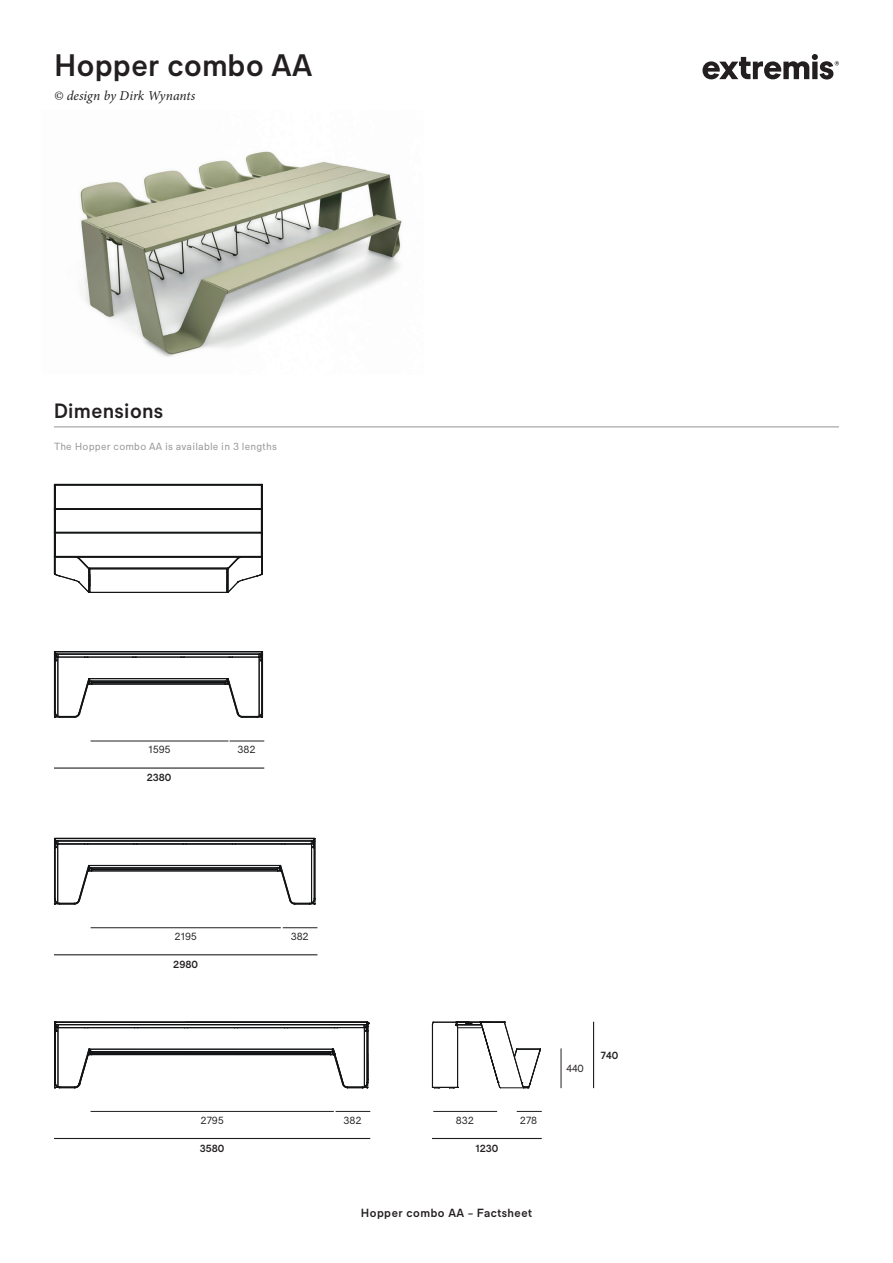
<style>
.page{position:relative;width:893px;height:1263px;background:#fff}
.page>*{position:absolute;margin:0;border:0;box-sizing:border-box;transform-origin:0 0}
.t1{font:500 31.5px "Extremis Compakt";letter-spacing:.01em;color:#231f20}
.t2{font:500 21px "Extremis Compakt";letter-spacing:.02em;color:#231f20}
.t3{font:italic 13.5px "Minion Pro";color:#231f20}
.t4{font:500 12px "Extremis Compakt";letter-spacing:.04em;color:#231f20}
.t5{font:10.5px "Extremis Compakt";letter-spacing:.02em;color:#939598}
.t6{font:10.5px "Extremis Compakt";color:#231f20}
.t7{font:500 10.5px "Extremis Compakt";color:#231f20}
</style>
<div class="page">
<svg style="left:702px;top:54px;width:137px;height:26px"></svg>
<hr style="left:54px;top:427px;width:785px;height:1px;background:#939598">
<img style="left:80px;top:151px;width:322px;height:206px">
<hr style="left:54px;top:767px;width:210px;height:2px;background:#231f20">
<hr style="left:54px;top:954px;width:263px;height:1px;background:#231f20">
<hr style="left:54px;top:1138px;width:316px;height:1px;background:#231f20">
<hr style="left:432px;top:1138px;width:110px;height:1px;background:#231f20">
<hr style="left:91px;top:741px;width:137px;height:1px;background:#231f20">
<hr style="left:91px;top:927px;width:190px;height:1px;background:#231f20">
<hr style="left:91px;top:1111px;width:243px;height:1px;background:#231f20">
<hr style="left:230px;top:741px;width:34px;height:1px;background:#231f20">
<hr style="left:283px;top:927px;width:34px;height:1px;background:#231f20">
<hr style="left:336px;top:1111px;width:34px;height:1px;background:#231f20">
<svg style="left:517px;top:1111px;width:25px;height:1px"></svg>
<hr style="left:433px;top:1111px;width:64px;height:1px;background:#231f20">
<hr style="left:593px;top:1022px;width:1px;height:66px;background:#231f20">
<hr style="left:561px;top:1048px;width:1px;height:40px;background:#231f20">
<hr style="left:57px;top:844px;width:1px;height:59px;background:#111314">
<hr style="left:58px;top:844px;width:1px;height:59px;background:#111314">
<hr style="left:311px;top:844px;width:1px;height:59px;background:#111314">
<hr style="left:55px;top:839px;width:1px;height:60px;background:#111314">
<hr style="left:54px;top:839px;width:1px;height:60px;background:#111314">
<hr style="left:90px;top:865px;width:189px;height:1px;background:#111314">
<hr style="left:89px;top:867px;width:191px;height:1px;background:#111314">
<hr style="left:92px;top:868px;width:186px;height:1px;background:#111314">
<hr style="left:92px;top:869px;width:186px;height:1px;background:#111314">
<hr style="left:92px;top:870px;width:186px;height:1px;background:#111314">
<hr style="left:92px;top:871px;width:186px;height:1px;background:#111314">
<hr style="left:315px;top:839px;width:1px;height:60px;background:#111314">
<hr style="left:314px;top:839px;width:1px;height:60px;background:#111314">
<hr style="left:55px;top:840px;width:259px;height:1px;background:#111314">
<hr style="left:55px;top:838px;width:259px;height:1px;background:#111314">
<hr style="left:58px;top:841px;width:253px;height:1px;background:#111314">
<hr style="left:58px;top:843px;width:253px;height:1px;background:#111314">
<hr style="left:58px;top:844px;width:253px;height:1px;background:#111314">
<svg style="left:54px;top:865px;width:39px;height:40px"></svg>
<svg style="left:277px;top:865px;width:39px;height:40px"></svg>
<svg style="left:54px;top:838px;width:35px;height:11px"></svg>
<svg style="left:281px;top:838px;width:35px;height:11px"></svg>
<hr style="left:57px;top:657px;width:1px;height:59px;background:#111314">
<hr style="left:58px;top:657px;width:1px;height:59px;background:#111314">
<hr style="left:259px;top:657px;width:1px;height:59px;background:#111314">
<hr style="left:262px;top:652px;width:1px;height:60px;background:#111314">
<hr style="left:261px;top:652px;width:1px;height:60px;background:#111314">
<hr style="left:55px;top:652px;width:1px;height:60px;background:#111314">
<hr style="left:54px;top:652px;width:1px;height:60px;background:#111314">
<hr style="left:56px;top:652px;width:205px;height:1px;background:#111314">
<hr style="left:56px;top:651px;width:205px;height:1px;background:#111314">
<hr style="left:58px;top:654px;width:201px;height:1px;background:#111314">
<hr style="left:58px;top:657px;width:201px;height:1px;background:#111314">
<hr style="left:90px;top:678px;width:137px;height:1px;background:#111314">
<hr style="left:92px;top:681px;width:133px;height:1px;background:#111314">
<hr style="left:92px;top:682px;width:133px;height:1px;background:#111314">
<hr style="left:92px;top:684px;width:133px;height:1px;background:#111314">
<svg style="left:54px;top:651px;width:5px;height:11px"></svg>
<svg style="left:258px;top:651px;width:5px;height:11px"></svg>
<svg style="left:54px;top:678px;width:39px;height:40px"></svg>
<svg style="left:225px;top:678px;width:38px;height:40px"></svg>
<hr style="left:55px;top:509px;width:206px;height:1px;background:#111314">
<hr style="left:55px;top:532px;width:206px;height:1px;background:#111314">
<hr style="left:55px;top:508px;width:206px;height:1px;background:#111314">
<hr style="left:55px;top:485px;width:206px;height:1px;background:#111314">
<hr style="left:55px;top:484px;width:206px;height:1px;background:#111314">
<hr style="left:55px;top:533px;width:206px;height:1px;background:#111314">
<hr style="left:55px;top:556px;width:206px;height:1px;background:#111314">
<hr style="left:55px;top:557px;width:206px;height:1px;background:#111314">
<hr style="left:90px;top:592px;width:137px;height:1px;background:#111314">
<hr style="left:90px;top:569px;width:137px;height:1px;background:#111314">
<hr style="left:89px;top:568px;width:139px;height:1px;background:#111314">
<svg style="left:54px;top:484px;width:37px;height:109px"></svg>
<svg style="left:227px;top:484px;width:36px;height:109px"></svg>
<hr style="left:90px;top:1049px;width:242px;height:1px;background:#111314">
<hr style="left:92px;top:1051px;width:238px;height:1px;background:#111314">
<hr style="left:92px;top:1053px;width:238px;height:1px;background:#111314">
<hr style="left:92px;top:1054px;width:238px;height:1px;background:#111314">
<hr style="left:56px;top:1022px;width:311px;height:1px;background:#111314">
<hr style="left:58px;top:1024px;width:306px;height:1px;background:#111314">
<hr style="left:58px;top:1027px;width:306px;height:1px;background:#111314">
<hr style="left:58px;top:1028px;width:1px;height:58px;background:#111314">
<hr style="left:364px;top:1028px;width:1px;height:58px;background:#111314">
<hr style="left:367px;top:1022px;width:1px;height:60px;background:#111314">
<hr style="left:368px;top:1022px;width:1px;height:60px;background:#111314">
<hr style="left:54px;top:1022px;width:1px;height:60px;background:#111314">
<hr style="left:55px;top:1031px;width:1px;height:51px;background:#111314">
<svg style="left:55px;top:1022px;width:34px;height:10px"></svg>
<svg style="left:364px;top:1023px;width:5px;height:9px"></svg>
<svg style="left:54px;top:1049px;width:39px;height:40px"></svg>
<svg style="left:330px;top:1049px;width:39px;height:40px"></svg>
<svg style="left:432px;top:1022px;width:109px;height:67px"></svg>
<h1 class="t1" style="left:54px;top:46px;width:260px">Hopper combo AA</h1>
<p class="t3" style="left:54px;top:86px;width:143px">© design by Dirk Wynants</p>
<h2 class="t2" style="left:54px;top:398px;width:111px">Dimensions</h2>
<p class="t5" style="left:54px;top:440px;width:224px">The Hopper combo AA is available in 3 lengths</p>
<p class="t6" style="left:148px;top:743px;width:24px">1595</p>
<p class="t7" style="left:147px;top:771px;width:26px">2380</p>
<p class="t6" style="left:238px;top:743px;width:20px">382</p>
<p class="t6" style="left:174px;top:930px;width:24px">2195</p>
<p class="t7" style="left:173px;top:958px;width:26px">2980</p>
<p class="t6" style="left:291px;top:930px;width:20px">382</p>
<p class="t6" style="left:201px;top:1114px;width:25px">2795</p>
<p class="t6" style="left:344px;top:1114px;width:20px">382</p>
<p class="t6" style="left:456px;top:1114px;width:20px">832</p>
<p class="t6" style="left:520px;top:1114px;width:19px">278</p>
<p class="t7" style="left:200px;top:1142px;width:26px">3580</p>
<p class="t7" style="left:475px;top:1142px;width:25px">1230</p>
<p class="t4" style="left:361px;top:1206px;width:173px">Hopper combo AA – Factsheet</p>
<p class="t6" style="left:566px;top:1062px;width:19px">440</p>
<p class="t7" style="left:601px;top:1048px;width:19px">740</p>
</div>
